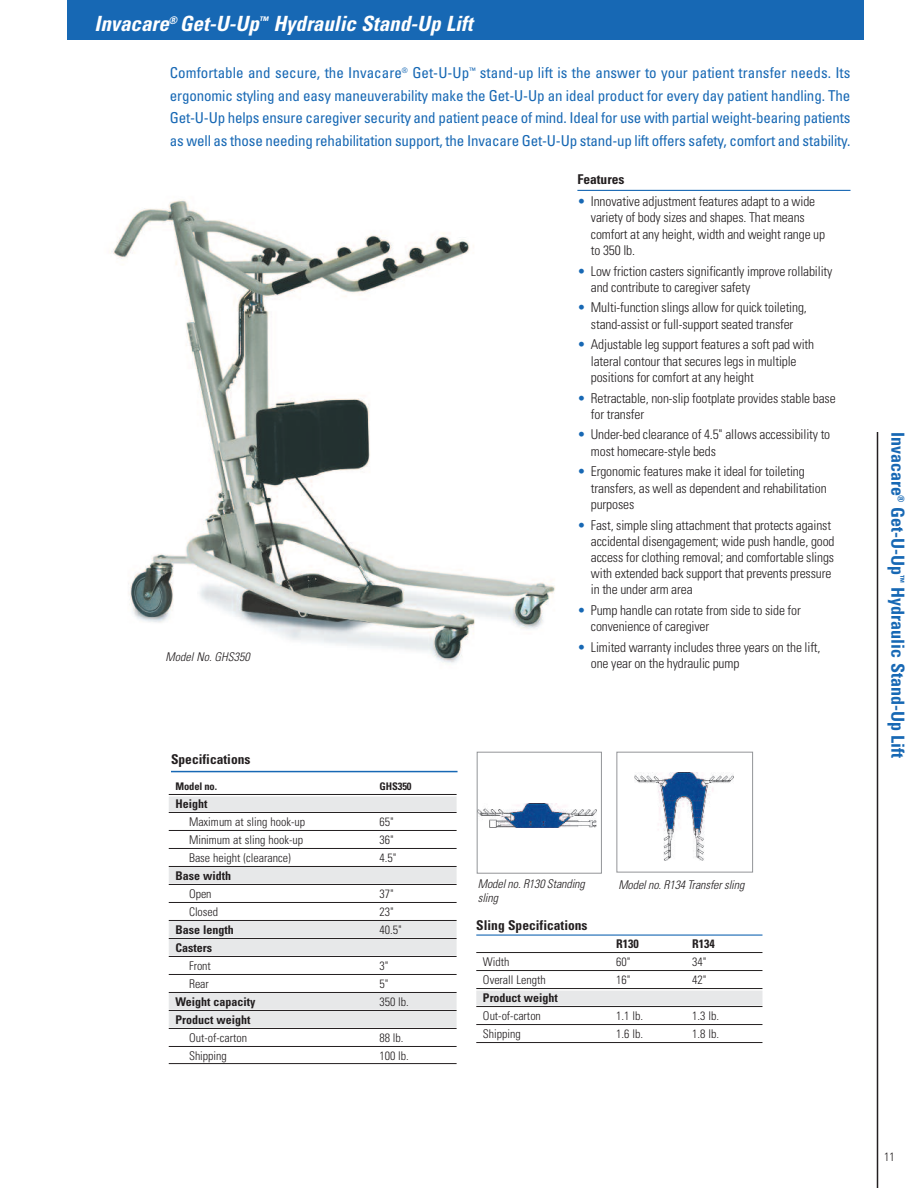
<style>
.page{position:relative;width:918px;height:1188px;background:#fff}
.page>*{position:absolute;margin:0;border:0;box-sizing:border-box;transform-origin:0 0}
.t1{font:italic 700 condensed 21px "Univers";color:#fff}
.t2{font:700 condensed 18px "Univers";color:#1768b4}
.t3{font:condensed 15px/22.5px "Univers";letter-spacing:-.01em;color:#1768b4;text-align:justify}
.t4{font:300 condensed 13.5px/16.2px "Univers";letter-spacing:-.01em;color:#231f20}
.t5{font:700 condensed 13.5px "Univers";color:#231f20}
.t6{font:300 condensed 12px "Univers";color:#231f20}
.t7{font:700 condensed 12px "Univers";color:#231f20}
.t8{font:italic 300 condensed 12px/13.5px "Univers";letter-spacing:-.01em;color:#231f20}
.t9{font:700 condensed 10.5px "Univers";letter-spacing:-.01em;color:#231f20}
.s1{color:#1768b4}
</style>
<div class="page">
<div style="left:68px;top:0;width:796px;height:40px;background:#1768b4"></div>
<hr style="left:577px;top:190px;width:273px;height:1px;background:#1768b4">
<hr style="left:171px;top:771px;width:287px;height:1px;background:#1768b4">
<hr style="left:169px;top:794px;width:288px;height:1px;background:#231f20">
<div style="left:169px;top:796px;width:288px;height:15px;background:#e7e8e9"></div>
<hr style="left:169px;top:812px;width:288px;height:1px;background:#231f20">
<hr style="left:169px;top:830px;width:288px;height:1px;background:#231f20">
<hr style="left:169px;top:848px;width:288px;height:1px;background:#231f20">
<hr style="left:169px;top:866px;width:288px;height:1px;background:#231f20">
<div style="left:169px;top:867px;width:288px;height:16px;background:#e7e8e9"></div>
<hr style="left:169px;top:884px;width:288px;height:1px;background:#231f20">
<hr style="left:169px;top:902px;width:288px;height:1px;background:#231f20">
<hr style="left:169px;top:920px;width:288px;height:1px;background:#231f20">
<div style="left:169px;top:921px;width:288px;height:16px;background:#e7e8e9"></div>
<hr style="left:169px;top:938px;width:288px;height:1px;background:#231f20">
<div style="left:169px;top:939px;width:288px;height:16px;background:#e7e8e9"></div>
<hr style="left:169px;top:956px;width:288px;height:1px;background:#231f20">
<hr style="left:169px;top:974px;width:288px;height:1px;background:#231f20">
<hr style="left:169px;top:992px;width:288px;height:1px;background:#231f20">
<div style="left:169px;top:993px;width:288px;height:16px;background:#e7e8e9"></div>
<hr style="left:169px;top:1010px;width:288px;height:1px;background:#231f20">
<div style="left:169px;top:1011px;width:288px;height:16px;background:#e7e8e9"></div>
<hr style="left:169px;top:1028px;width:288px;height:1px;background:#231f20">
<hr style="left:169px;top:1046px;width:288px;height:1px;background:#231f20">
<hr style="left:169px;top:1063px;width:288px;height:1px;background:#231f20">
<img style="left:479px;top:803px;width:117px;height:24px">
<div style="left:477px;top:752px;width:125px;height:122px;border:1px solid #939598"></div>
<img style="left:635px;top:773px;width:98px;height:87px">
<div style="left:616px;top:752px;width:137px;height:120px;border:1px solid #939598"></div>
<hr style="left:476px;top:935px;width:286px;height:1px;background:#1768b4">
<hr style="left:476px;top:952px;width:286px;height:1px;background:#231f20">
<hr style="left:476px;top:970px;width:286px;height:1px;background:#231f20">
<hr style="left:476px;top:988px;width:286px;height:1px;background:#231f20">
<div style="left:476px;top:991px;width:286px;height:15px;background:#e7e8e9"></div>
<hr style="left:476px;top:1006px;width:286px;height:1px;background:#231f20">
<hr style="left:476px;top:1024px;width:286px;height:1px;background:#231f20">
<hr style="left:476px;top:1042px;width:286px;height:1px;background:#231f20">
<img style="left:111px;top:200px;width:444px;height:463px">
<hr style="left:877px;top:432px;width:1px;height:756px;background:#231f20">
<h1 class="t1" style="left:94px;top:16px;width:380px">Invacare<sup>®</sup> Get-U-Up<sup>™</sup> Hydraulic Stand-Up Lift</h1>
<p class="t3" style="left:170px;top:63px;width:682px">Comfortable and secure, the Invacare<sup>®</sup> Get-U-Up<sup>™</sup> stand-up lift is the answer to your patient transfer needs. Its ergonomic styling and easy maneuverability make the Get-U-Up an ideal product for every day patient handling. The Get-U-Up helps ensure caregiver security and patient peace of mind. Ideal for use with partial weight-bearing patients as well as those needing rehabilitation support, the Invacare Get-U-Up stand-up lift offers safety, comfort and stability.</p>
<p class="t8" style="left:165px;top:651px;width:86px">Model No. GHS350</p>
<p class="t5" style="left:171px;top:754px;width:81px">Specifications</p>
<p class="t9" style="left:175px;top:782px;width:43px">Model no.</p>
<p class="t9" style="left:379px;top:782px;width:34px">GHS350</p>
<p class="t7" style="left:175px;top:799px;width:34px">Height</p>
<p class="t6" style="left:189px;top:817px;width:118px">Maximum at sling hook-up</p>
<p class="t6" style="left:379px;top:817px;width:16px">65"</p>
<p class="t6" style="left:189px;top:835px;width:116px">Minimum at sling hook-up</p>
<p class="t6" style="left:379px;top:835px;width:16px">36"</p>
<p class="t6" style="left:189px;top:853px;width:103px">Base height (clearance)</p>
<p class="t6" style="left:379px;top:853px;width:19px">4.5"</p>
<p class="t7" style="left:175px;top:871px;width:57px">Base width</p>
<p class="t6" style="left:189px;top:889px;width:24px">Open</p>
<p class="t6" style="left:379px;top:889px;width:16px">37"</p>
<p class="t6" style="left:189px;top:907px;width:31px">Closed</p>
<p class="t6" style="left:379px;top:907px;width:16px">23"</p>
<p class="t7" style="left:175px;top:925px;width:60px">Base length</p>
<p class="t6" style="left:379px;top:925px;width:24px">40.5"</p>
<p class="t7" style="left:175px;top:943px;width:38px">Casters</p>
<p class="t6" style="left:189px;top:961px;width:23px">Front</p>
<p class="t6" style="left:379px;top:961px;width:11px">3"</p>
<p class="t6" style="left:189px;top:979px;width:21px">Rear</p>
<p class="t6" style="left:379px;top:979px;width:11px">5"</p>
<p class="t7" style="left:175px;top:997px;width:81px">Weight capacity</p>
<p class="t6" style="left:379px;top:997px;width:31px">350 lb.</p>
<p class="t7" style="left:175px;top:1015px;width:76px">Product weight</p>
<p class="t6" style="left:189px;top:1033px;width:59px">Out-of-carton</p>
<p class="t6" style="left:379px;top:1033px;width:26px">88 lb.</p>
<p class="t6" style="left:189px;top:1051px;width:39px">Shipping</p>
<p class="t6" style="left:379px;top:1051px;width:31px">100 lb.</p>
<p class="t5" style="left:577px;top:174px;width:49px">Features</p>
<p class="t4" style="left:591px;top:195px;width:236px;text-indent:-14px"><span class="s1">•</span> Innovative adjustment features adapt to a wide variety of body sizes and shapes. That means comfort at any height, width and weight range up to 350 lb.</p>
<p class="t4" style="left:591px;top:264px;width:243px;text-indent:-14px"><span class="s1">•</span> Low friction casters significantly improve rollability and contribute to caregiver safety</p>
<p class="t4" style="left:577px;top:301px;width:231px;text-align:center"><span class="s1">•</span> Multi-function slings allow for quick toileting, stand-assist or full-support seated transfer</p>
<p class="t4" style="left:591px;top:338px;width:225px;text-indent:-13px"><span class="s1">•</span> Adjustable leg support features a soft pad with lateral contour that secures legs in multiple positions for comfort at any height</p>
<p class="t4" style="left:591px;top:391px;width:246px;text-indent:-14px"><span class="s1">•</span> Retractable, non-slip footplate provides stable base for transfer</p>
<p class="t4" style="left:591px;top:428px;width:241px;text-indent:-13px"><span class="s1">•</span> Under-bed clearance of 4.5" allows accessibility to most homecare-style beds</p>
<p class="t4" style="left:591px;top:465px;width:237px;text-indent:-14px"><span class="s1">•</span> Ergonomic features make it ideal for toileting transfers, as well as dependent and rehabilitation purposes</p>
<p class="t4" style="left:591px;top:518px;width:245px;text-indent:-14px"><span class="s1">•</span> Fast, simple sling attachment that protects against accidental disengagement; wide push handle, good access for clothing removal; and comfortable slings with extended back support that prevents pressure in the under arm area</p>
<p class="t4" style="left:591px;top:603px;width:211px;text-indent:-14px"><span class="s1">•</span> Pump handle can rotate from side to side for convenience of caregiver</p>
<p class="t4" style="left:591px;top:640px;width:231px;text-indent:-14px"><span class="s1">•</span> Limited warranty includes three years on the lift, one year on the hydraulic pump</p>
<p class="t8" style="left:478px;top:878px;width:109px">Model no. R130 Standing sling</p>
<p class="t8" style="left:618px;top:879px;width:128px">Model no. R134 Transfer sling</p>
<p class="t5" style="left:476px;top:920px;width:113px">Sling Specifications</p>
<p class="t7" style="left:616px;top:939px;width:24px">R130</p>
<p class="t7" style="left:692px;top:939px;width:24px">R134</p>
<p class="t6" style="left:483px;top:957px;width:28px">Width</p>
<p class="t6" style="left:616px;top:957px;width:16px">60"</p>
<p class="t6" style="left:692px;top:957px;width:16px">34"</p>
<p class="t6" style="left:483px;top:975px;width:64px">Overall Length</p>
<p class="t6" style="left:616px;top:975px;width:16px">16"</p>
<p class="t6" style="left:692px;top:975px;width:16px">42"</p>
<p class="t7" style="left:483px;top:993px;width:76px">Product weight</p>
<p class="t6" style="left:483px;top:1011px;width:59px">Out-of-carton</p>
<p class="t6" style="left:616px;top:1011px;width:28px">1.1 lb.</p>
<p class="t6" style="left:692px;top:1011px;width:28px">1.3 lb.</p>
<p class="t6" style="left:483px;top:1029px;width:39px">Shipping</p>
<p class="t6" style="left:616px;top:1029px;width:28px">1.6 lb.</p>
<p class="t6" style="left:692px;top:1029px;width:28px">1.8 lb.</p>
<h2 class="t2" style="left:905px;top:432px;width:327px;rotate:90deg">Invacare<sup>®</sup> Get-U-Up<sup>™</sup> Hydraulic Stand-Up Lift</h2>
<p class="t6" style="left:884px;top:1152px;width:12px">11</p>
</div>
